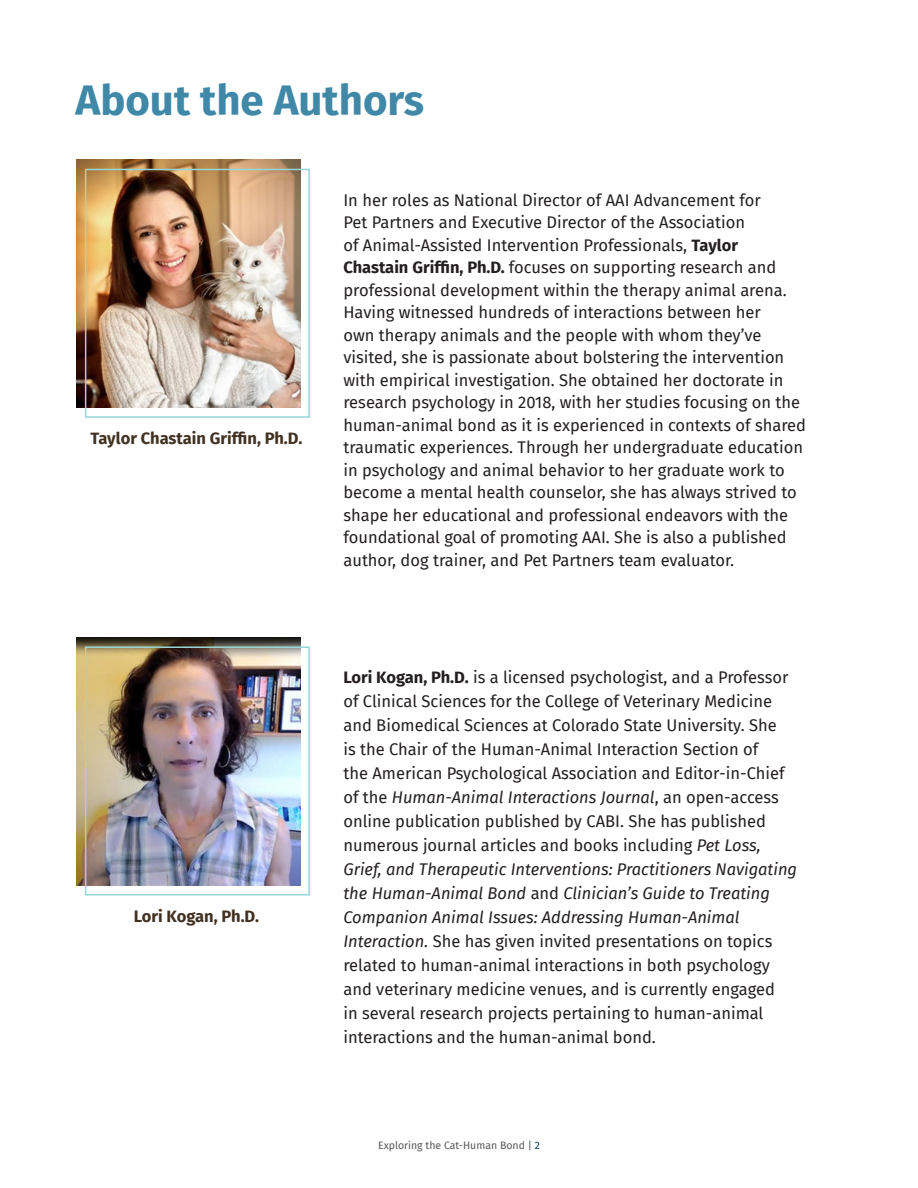
<style>
.page{position:relative;width:918px;height:1188px;background:#fff}
.page>*{position:absolute;margin:0;border:0;box-sizing:border-box;transform-origin:0 0}
.t1{font:700 42px "Fira Sans";color:#3f88a8}
.t2{font:16.5px/22.5px "Fira Sans";color:#231f20}
.t3{font:700 16.5px "Fira Sans";color:#413122}
.t4{font:10.5px "Fira Sans";color:#57585a}
.s1{font-weight:700}
.s2{font-style:italic}
.s3{color:#083d53}
</style>
<div class="page">
<img style="left:77px;top:160px;width:223px;height:247px">
<img style="left:77px;top:638px;width:223px;height:247px">
<div style="left:85px;top:169px;width:225px;height:249px;border:2px solid #98d6d5"></div>
<div style="left:85px;top:646px;width:225px;height:250px;border:2px solid #98d6d5"></div>
<h1 class="t1" style="left:76px;top:71px;width:350px">About the Authors</h1>
<p class="t3" style="left:90px;top:425px;width:213px">Taylor Chastain Griffin, Ph.D.</p>
<p class="t3" style="left:134px;top:903px;width:127px">Lori Kogan, Ph.D.</p>
<p class="t2" style="left:343px;top:188px;width:464px">In her roles as National Director of AAI Advancement for<br>Pet Partners and Executive Director of the Association<br>of Animal-Assisted Intervention Professionals, <span class="s1">Taylor Chastain Griffin, Ph.D.</span> focuses on supporting research and professional development within the therapy animal arena.<br>Having witnessed hundreds of interactions between her<br>own therapy animals and the people with whom they’ve visited, she is passionate about bolstering the intervention with empirical investigation. She obtained her doctorate in research psychology in 2018, with her studies focusing on the human-animal bond as it is experienced in contexts of shared traumatic experiences. Through her undergraduate education in psychology and animal behavior to her graduate work to become a mental health counselor, she has always strived to shape her educational and professional endeavors with the foundational goal of promoting AAI. She is also a published author, dog trainer, and Pet Partners team evaluator.</p>
<p class="t2" style="left:343px;top:666px;width:455px;line-height:24px"><span class="s1">Lori Kogan, Ph.D.</span> is a licensed psychologist, and a Professor of Clinical Sciences for the College of Veterinary Medicine and Biomedical Sciences at Colorado State University. She<br>is the Chair of the Human-Animal Interaction Section of<br>the American Psychological Association and Editor-in-Chief of the <span class="s2">Human-Animal Interactions Journal</span>, an open-access online publication published by CABI. She has published numerous journal articles and books including <span class="s2">Pet Loss, Grief, and Therapeutic Interventions: Practitioners Navigating the Human-Animal Bond</span> and <span class="s2">Clinician’s Guide to Treating Companion Animal Issues: Addressing Human-Animal Interaction.</span> She has given invited presentations on topics related to human-animal interactions in both psychology and veterinary medicine venues, and is currently engaged<br>in several research projects pertaining to human-animal interactions and the human-animal bond.</p>
<p class="t4" style="left:378px;top:1138px;width:163px">Exploring the Cat-Human Bond | <span class="s3">2</span></p>
</div>
